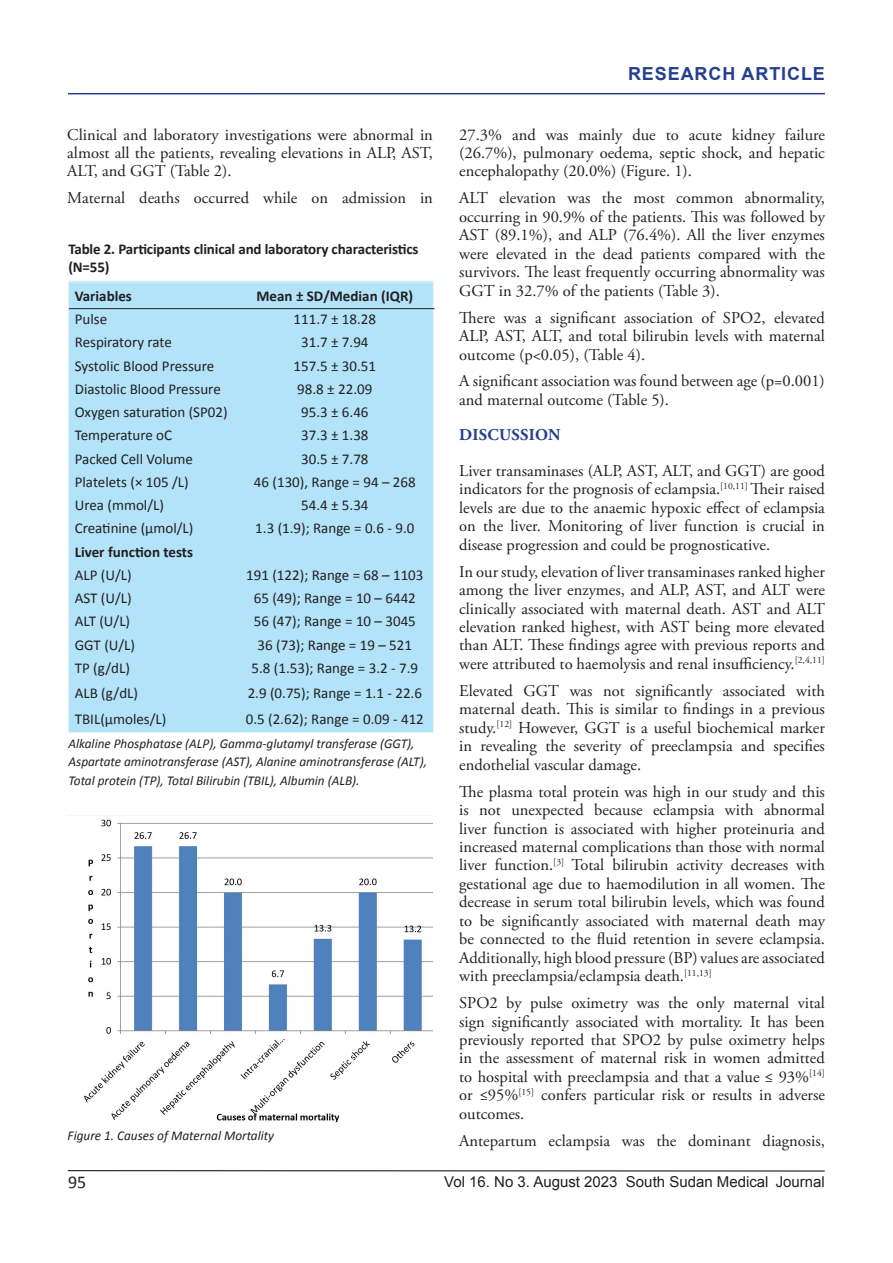
<style>
.page{position:relative;width:893px;height:1263px;background:#fff}
.page>*{position:absolute;margin:0;border:0;box-sizing:border-box;transform-origin:0 0}
.Sidebar{font:700 18px "Arial";letter-spacing:.05em;color:#253f8e}
.t1{font:18px "Calibri";color:#231f20}
.t2{font:16.5px/18.5px "Adobe Garamond Pro";color:#231f20;text-align:justify}
.t3{font:700 16.5px "Adobe Garamond Pro";letter-spacing:.015em;color:#253f8e}
.t4{font:15px "Calibri";color:#231f20}
.t5{font:700 15px/18px "Calibri";letter-spacing:-.01em;color:#231f20}
.t6{font:15px "Arial";color:#231f20}
.t7{font:italic 13.5px/18.5px "Calibri";color:#231f20}
</style>
<div class="page">
<hr style="left:68px;top:1170px;width:757px;height:1px;background:#000">
<hr style="left:68px;top:93px;width:757px;height:1px;background:#253f8e">
<div style="left:70px;top:284px;width:362px;height:447px;background:#b3e3f9"></div>
<div style="left:70px;top:493px;width:362px;height:163px;background:#b3e3f9"></div>
<hr style="left:69px;top:308px;width:365px;height:1px;background:#231f20">
<img style="left:84px;top:819px;width:349px;height:304px">
<p class="t2" style="left:67px;top:126px;width:367px">Clinical and laboratory investigations were abnormal in almost all the patients, revealing elevations in ALP, AST, ALT, and GGT (Table 2).</p>
<p class="t2" style="left:67px;top:190px;width:367px">Maternal deaths occurred while on admission in</p>
<p class="t5" style="left:68px;top:240px;width:352px">Table 2. Participants clinical and laboratory characteristics (N=55)</p>
<p class="t5" style="left:75px;top:286px;width:59px">Variables</p>
<p class="t5" style="left:256px;top:286px;width:158px">Mean ± SD/Median (IQR)</p>
<p class="t4" style="left:75px;top:309px;width:34px">Pulse</p>
<p class="t4" style="left:293px;top:309px;width:84px">111.7 ± 18.28</p>
<p class="t4" style="left:75px;top:332px;width:99px">Respiratory rate</p>
<p class="t4" style="left:301px;top:332px;width:69px">31.7 ± 7.94</p>
<p class="t4" style="left:75px;top:355px;width:141px">Systolic Blood Pressure</p>
<p class="t4" style="left:293px;top:355px;width:84px">157.5 ± 30.51</p>
<p class="t4" style="left:75px;top:378px;width:148px">Diastolic Blood Pressure</p>
<p class="t4" style="left:297px;top:378px;width:77px">98.8 ± 22.09</p>
<p class="t4" style="left:75px;top:402px;width:154px">Oxygen saturation (SP02)</p>
<p class="t4" style="left:301px;top:402px;width:69px">95.3 ± 6.46</p>
<p class="t4" style="left:75px;top:425px;width:99px">Temperature oC</p>
<p class="t4" style="left:301px;top:425px;width:69px">37.3 ± 1.38</p>
<p class="t4" style="left:75px;top:448px;width:120px">Packed Cell Volume</p>
<p class="t4" style="left:301px;top:448px;width:69px">30.5 ± 7.78</p>
<p class="t4" style="left:75px;top:471px;width:115px">Platelets (× 105 /L)</p>
<p class="t4" style="left:254px;top:471px;width:163px">46 (130), Range = 94 – 268</p>
<p class="t4" style="left:75px;top:495px;width:91px">Urea (mmol/L)</p>
<p class="t4" style="left:301px;top:495px;width:69px">54.4 ± 5.34</p>
<p class="t4" style="left:75px;top:518px;width:120px">Creatinine (µmol/L)</p>
<p class="t4" style="left:255px;top:518px;width:161px">1.3 (1.9); Range = 0.6 - 9.0</p>
<p class="t5" style="left:75px;top:542px;width:120px">Liver function tests</p>
<p class="t4" style="left:75px;top:564px;width:58px">ALP (U/L)</p>
<p class="t4" style="left:246px;top:564px;width:179px">191 (122); Range = 68 – 1103</p>
<p class="t4" style="left:75px;top:588px;width:58px">AST (U/L)</p>
<p class="t4" style="left:254px;top:588px;width:164px">65 (49); Range = 10 – 6442</p>
<p class="t4" style="left:75px;top:611px;width:57px">ALT (U/L)</p>
<p class="t4" style="left:254px;top:611px;width:164px">56 (47); Range = 10 – 3045</p>
<p class="t4" style="left:75px;top:634px;width:62px">GGT (U/L)</p>
<p class="t4" style="left:258px;top:634px;width:156px">36 (73); Range = 19 – 521</p>
<p class="t4" style="left:75px;top:657px;width:57px">TP (g/dL)</p>
<p class="t4" style="left:251px;top:657px;width:168px">5.8 (1.53); Range = 3.2 - 7.9</p>
<p class="t4" style="left:75px;top:683px;width:65px">ALB (g/dL)</p>
<p class="t4" style="left:248px;top:683px;width:176px">2.9 (0.75); Range = 1.1 - 22.6</p>
<p class="t4" style="left:75px;top:708px;width:93px">TBIL(µmoles/L)</p>
<p class="t4" style="left:246px;top:708px;width:180px">0.5 (2.62); Range = 0.09 - 412</p>
<p class="t7" style="left:69px;top:734px;width:360px">Alkaline Phosphatase (ALP), Gamma-glutamyl transferase (GGT),<br>Aspartate aminotransferase (AST), Alanine aminotransferase (ALT),<br>Total protein (TP), Total Bilirubin (TBIL), Albumin (ALB).</p>
<p class="t7" style="left:68px;top:1126px;width:208px">Figure 1. Causes of Maternal Mortality</p>
<p class="Sidebar" style="left:628px;top:62px;width:198px">RESEARCH ARTICLE</p>
<p class="t2" style="left:459px;top:126px;width:367px">27.3% and was mainly due to acute kidney failure (26.7%), pulmonary oedema, septic shock, and hepatic encephalopathy (20.0%) (Figure. 1).</p>
<p class="t2" style="left:459px;top:190px;width:367px">ALT elevation was the most common abnormality, occurring in 90.9% of the patients. This was followed by AST (89.1%), and ALP (76.4%). All the liver enzymes were elevated in the dead patients compared with the survivors. The least frequently occurring abnormality was GGT in 32.7% of the patients (Table 3).</p>
<p class="t2" style="left:459px;top:309px;width:367px">There was a significant association of SPO2, elevated ALP, AST, ALT, and total bilirubin levels with maternal outcome (p&lt;0.05), (Table 4).</p>
<p class="t2" style="left:459px;top:373px;width:367px">A significant association was found between age (p=0.001) and maternal outcome (Table 5).</p>
<p class="t3" style="left:459px;top:426px;width:103px">DISCUSSION</p>
<p class="t2" style="left:459px;top:462px;width:367px">Liver transaminases (ALP, AST, ALT, and GGT) are good indicators for the prognosis of eclampsia.<sup>[10,11]</sup> Their raised levels are due to the anaemic hypoxic effect of eclampsia on the liver. Monitoring of liver function is crucial in disease progression and could be prognosticative.</p>
<p class="t2" style="left:459px;top:563px;width:367px">In our study, elevation of liver transaminases ranked higher among the liver enzymes, and ALP, AST, and ALT were clinically associated with maternal death. AST and ALT elevation ranked highest, with AST being more elevated than ALT. These findings agree with previous reports and were attributed to haemolysis and renal insufficiency.<sup>[2,4,11]</sup></p>
<p class="t2" style="left:459px;top:682px;width:367px">Elevated GGT was not significantly associated with maternal death. This is similar to findings in a previous study.<sup>[12]</sup> However, GGT is a useful biochemical marker in revealing the severity of preeclampsia and specifies endothelial vascular damage.</p>
<p class="t2" style="left:459px;top:783px;width:367px">The plasma total protein was high in our study and this is not unexpected because eclampsia with abnormal liver function is associated with higher proteinuria and increased maternal complications than those with normal liver function.<sup>[3]</sup> Total bilirubin activity decreases with gestational age due to haemodilution in all women. The decrease in serum total bilirubin levels, which was found to be significantly associated with maternal death may be connected to the fluid retention in severe eclampsia.<br>Additionally, high blood pressure (BP) values are associated with preeclampsia/eclampsia death.<sup>[11,13]</sup></p>
<p class="t2" style="left:459px;top:994px;width:367px">SPO2 by pulse oximetry was the only maternal vital sign significantly associated with mortality. It has been previously reported that SPO2 by pulse oximetry helps in the assessment of maternal risk in women admitted to hospital with preeclampsia and that a value ≤ 93%<sup>[14] </sup>or ≤95%<sup>[15]</sup> confers particular risk or results in adverse outcomes.</p>
<p class="t2" style="left:459px;top:1132px;width:367px">Antepartum eclampsia was the dominant diagnosis,</p>
<p class="t1" style="left:68px;top:1170px;width:20px">95</p>
<p class="t6" style="left:444px;top:1172px;width:382px">Vol 16. No 3. August 2023 South Sudan Medical Journal</p>
</div>
